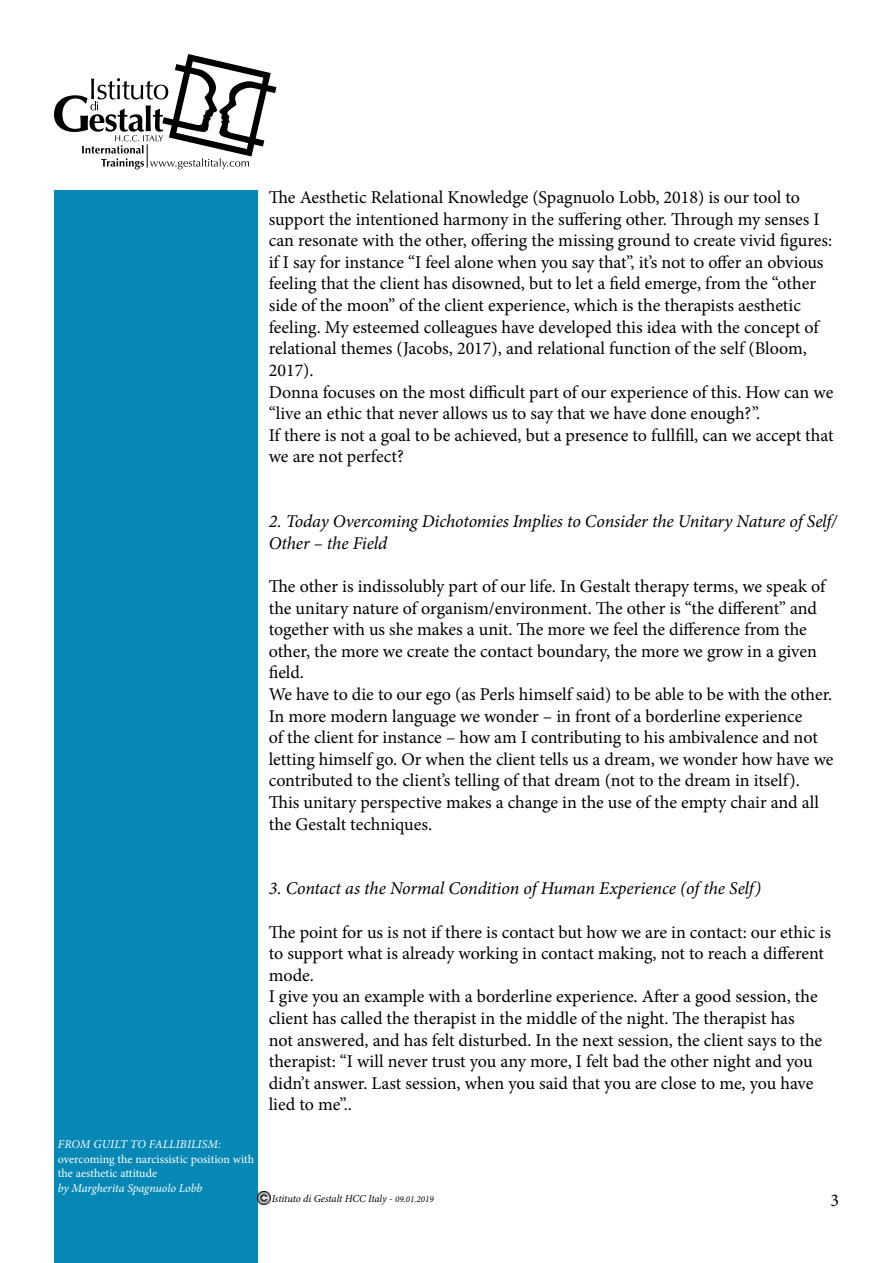
<style>
.page{position:relative;width:893px;height:1263px;background:#fff}
.page>*{position:absolute;margin:0;border:0;box-sizing:border-box;transform-origin:0 0}
.t1{font:18px/21.6px "Minion Pro";letter-spacing:-.005em;color:#000}
.t2{font:italic 18px/21.6px "Minion Pro";letter-spacing:-.01em;color:#000}
.t3{font:12px/14.4px "Minion Pro";color:#fff}
.t4{font:italic 12px "Minion Pro";color:#fff}
.t5{font:italic 10.5px "Minion Pro";letter-spacing:-.01em;color:#000}
.s1{font-size:9px}
</style>
<div class="page">
<svg style="left:54px;top:54px;width:222px;height:115px"></svg>
<div style="left:54px;top:190px;width:203px;height:1073px;background:#0588b6"></div>
<svg style="left:257px;top:1192px;width:13px;height:13px"></svg>
<p class="t1" style="left:269px;top:187px;width:566px">The Aesthetic Relational Knowledge (Spagnuolo Lobb, 2018) is our tool to support the intentioned harmony in the suffering other. Through my senses I can resonate with the other, offering the missing ground to create vivid figures: if I say for instance “I feel alone when you say that”, it’s not to offer an obvious feeling that the client has disowned, but to let a field emerge, from the “other side of the moon” of the client experience, which is the therapists aesthetic feeling. My esteemed colleagues have developed this idea with the concept of relational themes (Jacobs, 2017), and relational function of the self (Bloom, 2017).<br>Donna focuses on the most difficult part of our experience of this. How can we “live an ethic that never allows us to say that we have done enough?”.<br>If there is not a goal to be achieved, but a presence to fullfill, can we accept that we are not perfect?</p>
<p class="t2" style="left:269px;top:510px;width:570px">2. Today Overcoming Dichotomies Implies to Consider the Unitary Nature of Self/<br>Other – the Field</p>
<p class="t1" style="left:269px;top:575px;width:566px">The other is indissolubly part of our life. In Gestalt therapy terms, we speak of the unitary nature of organism/environment. The other is “the different” and together with us she makes a unit. The more we feel the difference from the other, the more we create the contact boundary, the more we grow in a given field.<br>We have to die to our ego (as Perls himself said) to be able to be with the other.<br>In more modern language we wonder – in front of a borderline experience<br>of the client for instance – how am I contributing to his ambivalence and not letting himself go. Or when the client tells us a dream, we wonder how have we contributed to the client’s telling of that dream (not to the dream in itself).<br>This unitary perspective makes a change in the use of the empty chair and all the Gestalt techniques.</p>
<p class="t4" style="left:58px;top:1136px;width:164px">FROM GUILT TO FALLIBILISM:</p>
<p class="t3" style="left:58px;top:1152px;width:198px">overcoming the narcissistic position with the aesthetic attitude</p>
<p class="t4" style="left:58px;top:1179px;width:146px">by Margherita Spagnuolo Lobb</p>
<p class="t2" style="left:269px;top:878px;width:494px">3. Contact as the Normal Condition of Human Experience (of the Self)</p>
<p class="t1" style="left:269px;top:921px;width:564px">The point for us is not if there is contact but how we are in contact: our ethic is to support what is already working in contact making, not to reach a different mode.<br>I give you an example with a borderline experience. After a good session, the client has called the therapist in the middle of the night. The therapist has<br>not answered, and has felt disturbed. In the next session, the client says to the therapist: “I will never trust you any more, I felt bad the other night and you didn’t answer. Last session, when you said that you are close to me, you have lied to me”..</p>
<p class="t5" style="left:272px;top:1191px;width:163px">Istituto di Gestalt HCC Italy - <span class="s1">09.01.2019</span></p>
<p class="t1" style="left:830px;top:1189px;width:10px">3</p>
</div>
